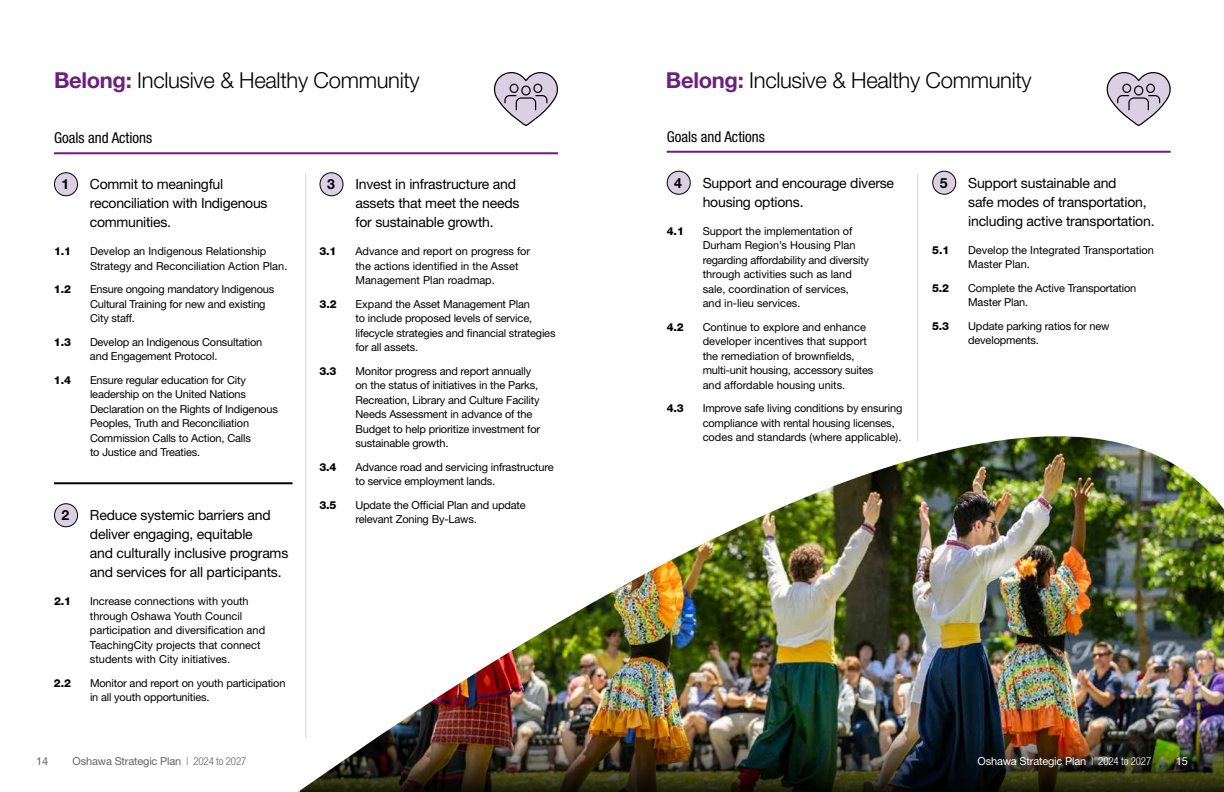
<style>
.page{position:relative;width:1224px;height:792px;background:#fff}
.page>*{position:absolute;margin:0;border:0;box-sizing:border-box;transform-origin:0 0}
.t1{font:300 22px "Helvetica Neue LT Pro";letter-spacing:-.015em;color:#000}
.t2{font:condensed 15px "Helvetica Neue LT Pro";color:#000}
.Intro_Paragraph{font:14px/19px "Helvetica Neue LT Pro";letter-spacing:-.015em;color:#000}
.Intro_Paragraph-2{font:700 14px "Helvetica Neue LT Pro";color:#000}
.t3{font:11px/14.5px "Helvetica Neue LT Pro";letter-spacing:-.015em;color:#000}
.t4{font:800 11px "Helvetica Neue LT Pro";color:#000}
.t5{font:11px "Helvetica Neue LT Pro";letter-spacing:-.015em;color:#636466}
.t6{font:11px "Helvetica Neue LT Pro";letter-spacing:-.015em;color:#fff}
.s1{font-weight:700;color:#6c207e}
.s2{font-weight:300;font-stretch:condensed}
</style>
<div class="page">
<img style="left:262px;top:342px;width:962px;height:450px">
<hr style="left:54px;top:152px;width:504px;height:2px;background:#6c207e">
<hr style="left:54px;top:482px;width:238px;height:2px;background:#000">
<div style="left:54px;top:173px;width:24px;height:23px;background:#dbd0e3;border-radius:50%"></div>
<div style="left:54px;top:172px;width:24px;height:24px;border:1px solid #000;border-radius:50%"></div>
<div style="left:54px;top:504px;width:24px;height:23px;background:#dbd0e3;border-radius:50%"></div>
<div style="left:54px;top:503px;width:24px;height:24px;border:1px solid #000;border-radius:50%"></div>
<div style="left:320px;top:173px;width:23px;height:23px;background:#dbd0e3;border-radius:50%"></div>
<div style="left:319px;top:172px;width:25px;height:24px;border:1px solid #000;border-radius:50%"></div>
<hr style="left:667px;top:151px;width:504px;height:2px;background:#6c207e">
<div style="left:667px;top:171px;width:23px;height:23px;background:#dbd0e3;border-radius:50%"></div>
<div style="left:667px;top:171px;width:24px;height:24px;border:1px solid #000;border-radius:50%"></div>
<div style="left:933px;top:171px;width:23px;height:23px;background:#dbd0e3;border-radius:50%"></div>
<div style="left:932px;top:171px;width:24px;height:24px;border:1px solid #000;border-radius:50%"></div>
<hr style="left:306px;top:174px;width:1px;height:564px;background:#d1d3d4">
<hr style="left:918px;top:174px;width:1px;height:268px;background:#d1d3d4">
<svg style="left:493px;top:72px;width:65px;height:54px"></svg>
<svg style="left:1106px;top:72px;width:65px;height:55px"></svg>
<h1 class="t1" style="left:54px;top:66px;width:367px"><span class="s1">Belong:</span> Inclusive &amp; Healthy Community</h1>
<h1 class="t1" style="left:666px;top:66px;width:367px"><span class="s1">Belong:</span> Inclusive &amp; Healthy Community</h1>
<h2 class="t2" style="left:54px;top:129px;width:100px">Goals and Actions</h2>
<p class="Intro_Paragraph-2" style="left:62px;top:176px;width:9px">1</p>
<p class="Intro_Paragraph" style="left:90px;top:174px;width:179px">Commit to meaningful reconciliation with Indigenous communities.</p>
<p class="t4" style="left:54px;top:245px;width:19px">1.1</p>
<p class="t3" style="left:90px;top:244px;width:199px">Develop an Indigenous Relationship<br>Strategy and Reconciliation Action Plan.</p>
<p class="t4" style="left:54px;top:283px;width:19px">1.2</p>
<p class="t3" style="left:90px;top:282px;width:186px">Ensure ongoing mandatory Indigenous<br>Cultural Training for new and existing<br>City staff.</p>
<p class="t4" style="left:54px;top:335px;width:19px">1.3</p>
<p class="t3" style="left:90px;top:334px;width:174px">Develop an Indigenous Consultation and Engagement Protocol.</p>
<p class="t4" style="left:54px;top:373px;width:19px">1.4</p>
<p class="t3" style="left:90px;top:372px;width:189px">Ensure regular education for City leadership on the United Nations Declaration on the Rights of Indigenous Peoples, Truth and Reconciliation Commission Calls to Action, Calls<br>to Justice and Treaties.</p>
<p class="Intro_Paragraph-2" style="left:62px;top:507px;width:9px">2</p>
<p class="Intro_Paragraph" style="left:90px;top:505px;width:200px">Reduce systemic barriers and deliver engaging, equitable<br>and culturally inclusive programs and services for all participants.</p>
<p class="t4" style="left:54px;top:595px;width:19px">2.1</p>
<p class="t3" style="left:90px;top:594px;width:177px">Increase connections with youth through Oshawa Youth Council participation and diversification and TeachingCity projects that connect students with City initiatives.</p>
<p class="t4" style="left:54px;top:676px;width:19px">2.2</p>
<p class="t3" style="left:90px;top:675px;width:197px">Monitor and report on youth participation in all youth opportunities.</p>
<p class="t5" style="left:36px;top:754px;width:14px">14</p>
<p class="t5" style="left:73px;top:754px;width:175px">Oshawa Strategic Plan <span class="s2">| 2024 to 2027</span></p>
<p class="Intro_Paragraph-2" style="left:327px;top:176px;width:9px">3</p>
<p class="Intro_Paragraph" style="left:355px;top:174px;width:166px">Invest in infrastructure and assets that meet the needs for sustainable growth.</p>
<p class="t4" style="left:320px;top:245px;width:19px">3.1</p>
<p class="t3" style="left:356px;top:244px;width:176px">Advance and report on progress for the actions identified in the Asset<br>Management Plan roadmap.</p>
<p class="t4" style="left:319px;top:297px;width:19px">3.2</p>
<p class="t3" style="left:355px;top:296px;width:202px">Expand the Asset Management Plan<br>to include proposed levels of service, lifecycle strategies and financial strategies for all assets.</p>
<p class="t4" style="left:319px;top:364px;width:19px">3.3</p>
<p class="t3" style="left:355px;top:363px;width:186px">Monitor progress and report annually on the status of initiatives in the Parks, Recreation, Library and Culture Facility Needs Assessment in advance of the Budget to help prioritize investment for sustainable growth.</p>
<p class="t4" style="left:319px;top:460px;width:19px">3.4</p>
<p class="t3" style="left:356px;top:459px;width:200px">Advance road and servicing infrastructure to service employment lands.</p>
<p class="t4" style="left:319px;top:498px;width:19px">3.5</p>
<p class="t3" style="left:356px;top:497px;width:172px">Update the Official Plan and update relevant Zoning By-Laws.</p>
<h2 class="t2" style="left:667px;top:128px;width:100px">Goals and Actions</h2>
<p class="Intro_Paragraph-2" style="left:674px;top:174px;width:9px">4</p>
<p class="Intro_Paragraph" style="left:703px;top:173px;width:193px">Support and encourage diverse housing options.</p>
<p class="t4" style="left:667px;top:224px;width:19px">4.1</p>
<p class="t3" style="left:703px;top:223px;width:168px">Support the implementation of<br>Durham Region’s Housing Plan regarding affordability and diversity through activities such as land sale, coordination of services, and in-lieu services.</p>
<p class="t4" style="left:667px;top:320px;width:19px">4.2</p>
<p class="t3" style="left:703px;top:319px;width:172px">Continue to explore and enhance developer incentives that support the remediation of brownfields, multi-unit housing, accessory suites and affordable housing units.</p>
<p class="t4" style="left:667px;top:402px;width:19px">4.3</p>
<p class="t3" style="left:703px;top:401px;width:201px">Improve safe living conditions by ensuring compliance with rental housing licenses, codes and standards (where applicable).</p>
<p class="Intro_Paragraph-2" style="left:940px;top:174px;width:9px">5</p>
<p class="Intro_Paragraph" style="left:968px;top:173px;width:188px">Support sustainable and<br>safe modes of transportation, including active transportation.</p>
<p class="t4" style="left:932px;top:243px;width:19px">5.1</p>
<p class="t3" style="left:968px;top:242px;width:187px">Develop the Integrated Transportation<br>Master Plan.</p>
<p class="t4" style="left:932px;top:281px;width:19px">5.2</p>
<p class="t3" style="left:968px;top:280px;width:170px">Complete the Active Transportation<br>Master Plan.</p>
<p class="t4" style="left:932px;top:319px;width:19px">5.3</p>
<p class="t3" style="left:968px;top:318px;width:143px">Update parking ratios for new developments.</p>
<p class="t6" style="left:978px;top:754px;width:175px">Oshawa Strategic Plan <span class="s2">| 2024 to 2027</span></p>
<p class="t6" style="left:1176px;top:754px;width:14px">15</p>
</div>
